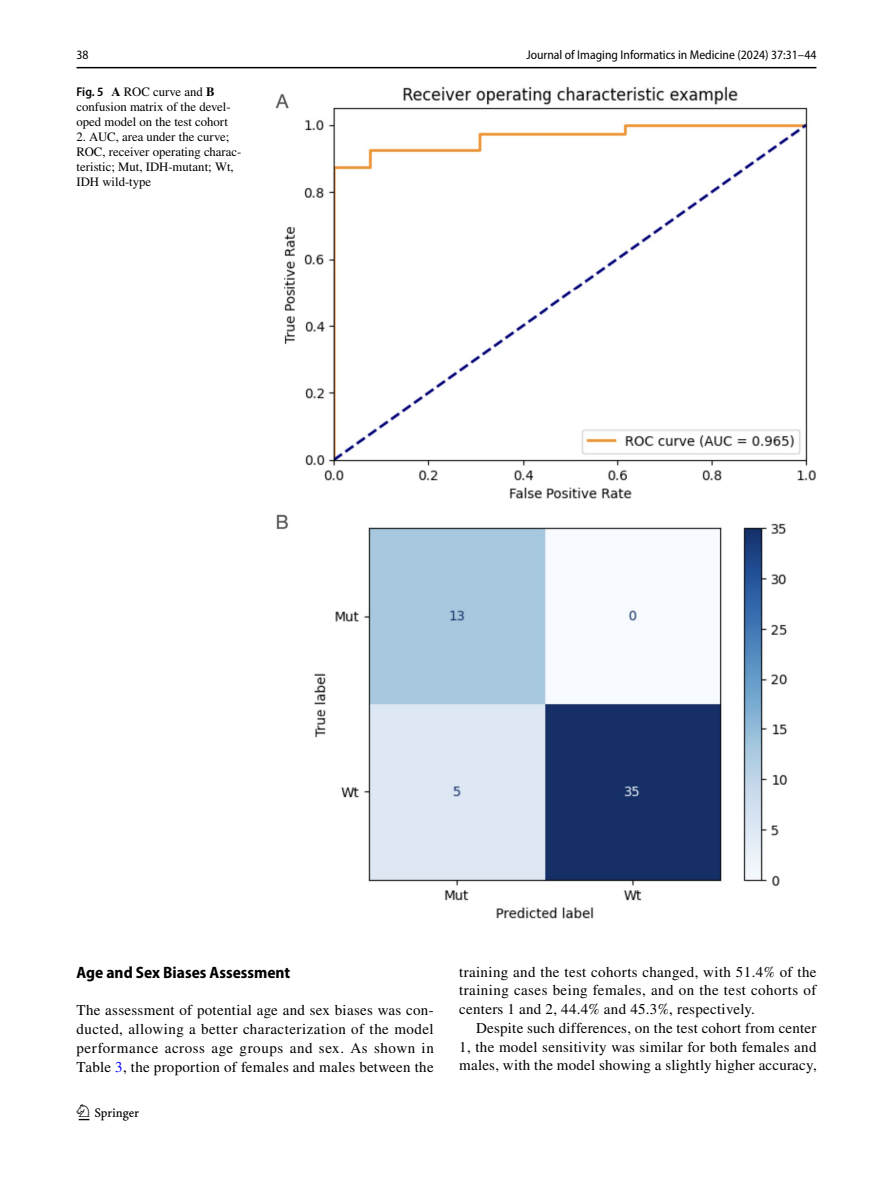
<style>
.page{position:relative;width:893px;height:1187px;background:#fff}
.page>*{position:absolute;margin:0;border:0;box-sizing:border-box;transform-origin:0 0}
.t1{font:22.5px "Springnew Regular 2";color:#000}
.t2{font:700 semi-condensed 16.5px "Myriad Pro";color:#000}
.t3{font:15px/18.8px "STIX";letter-spacing:.02em;color:#000;text-align:justify}
.t4{font:12.75px/15px "STIX";color:#000}
.t5{font:semi-condensed 12.75px "Myriad Pro";color:#000}
.s1{font-family:"Myriad Pro";font-weight:600;font-stretch:semi-condensed}
.s2{font-weight:700}
.s3{color:#00f}
</style>
<div class="page">
<hr style="left:77px;top:67px;width:739px;height:1px;background:#000">
<img style="left:275px;top:87px;width:541px;height:831px">
<p class="t5" style="left:77px;top:48px;width:14px">38</p>
<p class="t5" style="left:526px;top:48px;width:291px">Journal of Imaging Informatics in Medicine (2024) 37:31–44</p>
<p class="t4" style="left:77px;top:85px;width:156px"><span class="s1">Fig. 5</span> <span class="s2">A</span> ROC curve and <span class="s2">B </span>confusion matrix of the devel&shy;oped model on the test cohort</p>
<p class="t4" style="left:77px;top:130px;width:166px">2. AUC, area under the curve;<br>ROC, receiver operating charac&shy;teristic; Mut, IDH-mutant; Wt,<br>IDH wild-type</p>
<p class="t2" style="left:77px;top:962px;width:215px">Age and Sex Biases Assessment</p>
<p class="t3" style="left:77px;top:1001px;width:359px">The assessment of potential age and sex biases was con&shy;ducted, allowing a better characterization of the model performance across age groups and sex. As shown in Table <span class="s3">3</span>, the proportion of females and males between the</p>
<h1 class="t1" style="left:79px;top:1104px;width:62px">1 3</h1>
<p class="t3" style="left:459px;top:963px;width:359px">training and the test cohorts changed, with 51.4% of the training cases being females, and on the test cohorts of centers 1 and 2, 44.4% and 45.3%, respectively.</p>
<p class="t3" style="left:459px;top:1019px;width:359px;text-indent:17px">Despite such differences, on the test cohort from center 1, the model sensitivity was similar for both females and males, with the model showing a slightly higher accuracy,</p>
</div>
